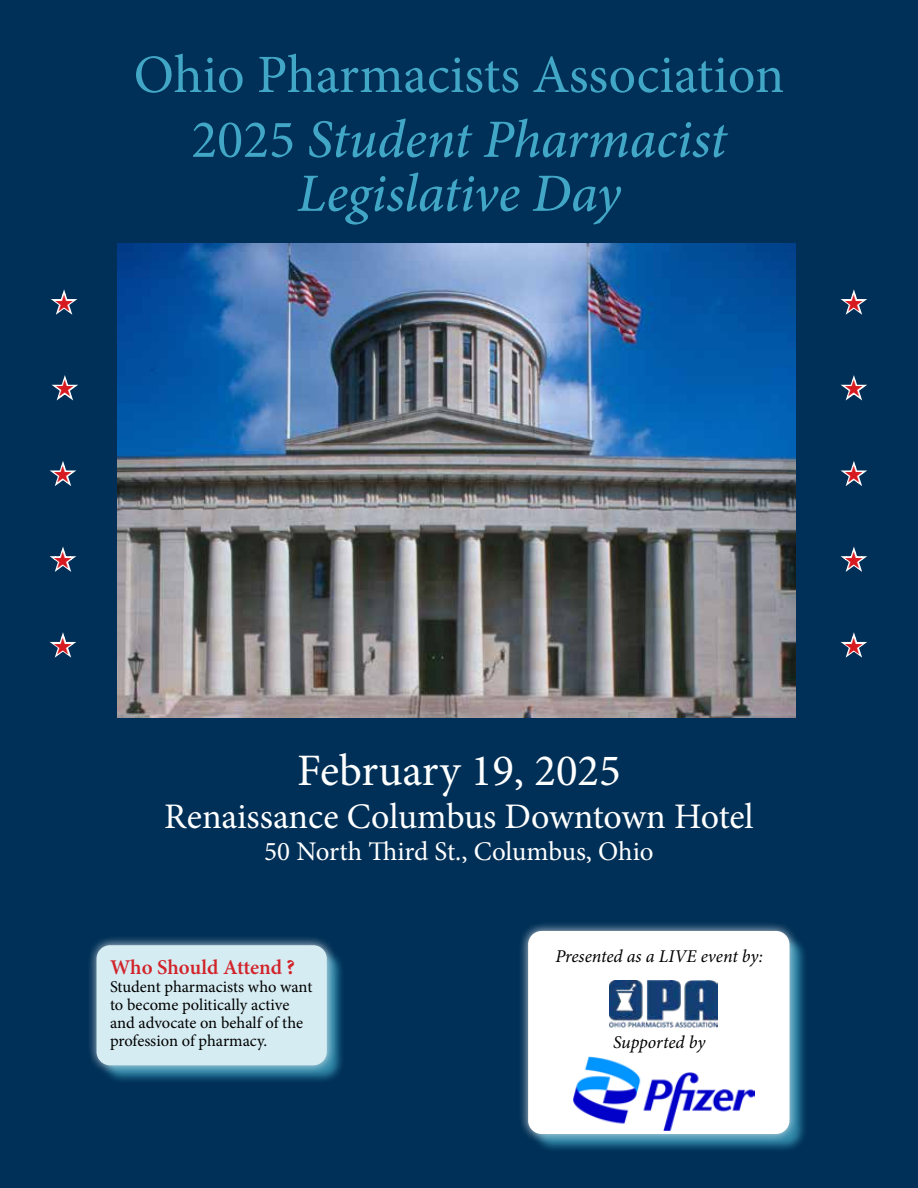
<style>
.page{position:relative;width:918px;height:1188px;background:#003057}
.page>*{position:absolute;margin:0;border:0;box-sizing:border-box;transform-origin:0 0}
.t1{font:54px/64.8px "Minion Pro";color:#42a7c6;text-align:center}
.t2{font:italic 500 54px "Minion Pro";letter-spacing:-.005em;color:#42a7c6}
.t3{font:45px "Minion Pro";color:#fff}
.t4{font:36px "Minion Pro";letter-spacing:-.005em;color:#fff}
.t5{font:27px "Minion Pro";letter-spacing:-.005em;color:#fff}
.t6{font:600 21px "Minion Pro";letter-spacing:-.005em;color:#d2232a}
.t7{font:italic 18px "Minion Pro";letter-spacing:-.005em;color:#000}
.t8{font:16.5px/18px "Minion Pro";letter-spacing:-.005em;color:#000}
.s1{font-weight:500;font-style:italic}
.s2{font-weight:700}
</style>
<div class="page">
<div style="left:530px;top:933px;width:278px;height:220px;background:#42a7c6;opacity:.75"></div>
<div style="left:518px;top:921px;width:281px;height:223px;background:#fff;opacity:.75"></div>
<div style="left:528px;top:931px;width:261px;height:203px;background:#fff;border-radius:14px"></div>
<img style="left:118px;top:244px;width:678px;height:473px">
<div style="left:99px;top:947px;width:247px;height:137px;background:#42a7c6;opacity:.75"></div>
<div style="left:87px;top:935px;width:250px;height:140px;background:#fff;opacity:.75"></div>
<div style="left:97px;top:945px;width:230px;height:120px;background:#d5ecf2;border-radius:14px"></div>
<img style="left:610px;top:980px;width:107px;height:47px">
<img style="left:573px;top:1056px;width:181px;height:75px">
<h1 class="t1" style="left:134px;top:43px;width:652px">Ohio Pharmacists Association<br>2025 <span class="s1">Student Pharmacist</span></h1>
<h1 class="t2" style="left:297px;top:156px;width:325px">Legislative Day</h1>
<h2 class="t3" style="left:297px;top:740px;width:325px">February 19, 2025</h2>
<h3 class="t4" style="left:164px;top:792px;width:591px">Renaissance Columbus Downtown Hotel</h3>
<h3 class="t5" style="left:264px;top:834px;width:391px">50 North Third St., Columbus, Ohio</h3>
<p class="t6" style="left:110px;top:953px;width:186px">Who Should Attend <span class="s2">?</span></p>
<p class="t8" style="left:110px;top:978px;width:204px">Student pharmacists who want to become politically active and advocate on behalf of the profession of pharmacy.</p>
<p class="t7" style="left:555px;top:944px;width:209px">Presented as a LIVE event by:</p>
<p class="t7" style="left:613px;top:1030px;width:94px">Supported by</p>
</div>
